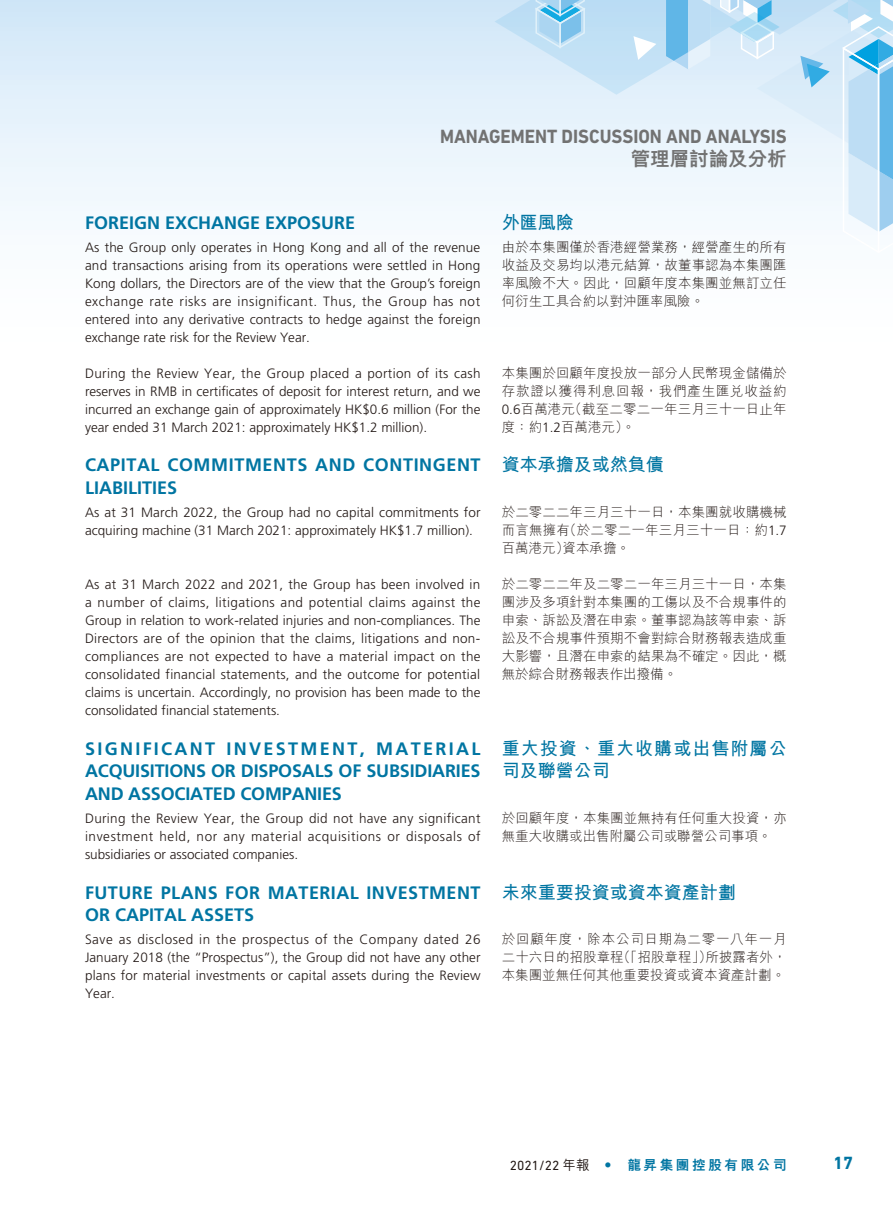
<style>
.page{position:relative;width:893px;height:1212px;background:#fff}
.page>*{position:absolute;margin:0;border:0;box-sizing:border-box;transform-origin:0 0}
.t1{font:700 19.5px "DIN Next LT Pro";color:#727272;scale:.94 1}
.t2{font:800 19.5px "M Hei HK";color:#727272}
.t3{font:700 18px/22.5px "Frutiger LT Std";color:#0075a2;text-align:justify}
.t4{font:700 18px/22.5px "Frutiger LT Std";letter-spacing:.025em;color:#0075a2}
.t5{font:700 18px/22.5px "Frutiger LT Std";letter-spacing:.035em;color:#0075a2}
.t6{font:700 18px "M Hei HK";color:#0075a2}
.t7{font:700 18px/22.5px "M Hei HK";letter-spacing:.06em;color:#0075a2}
.t8{font:700 18px "DIN Next LT Pro";color:#0075a2}
.t9{font:300 13.5px/18px "Frutiger LT Std";color:#231916;text-align:justify}
.t10{font:300 13.5px/18px "M Hei HK";letter-spacing:.005em;color:#231916;text-align:justify}
.t11{font:800 13.5px "M Hei HK";letter-spacing:.2em;color:#0075a2}
.s1{font-family:"Frutiger LT Std"}
.s2{font-family:"DIN Next LT Pro";font-weight:400;color:#231916}
.s3{font-weight:500;color:#231916}
.s4{font-family:"Futura Std";font-weight:300}
</style>
<div class="page">
<svg style="left:0;top:0;width:494px;height:221px"></svg>
<svg style="left:494px;top:0;width:399px;height:232px"></svg>
<h1 class="t1" style="left:440px;top:124px;width:370px">MANAGEMENT DISCUSSION AND ANALYSIS</h1>
<h1 class="t2" style="left:631px;top:149px;width:158px">管理層討論及分析</h1>
<h2 class="t3" style="left:85px;top:211px;width:272px">FOREIGN EXCHANGE EXPOSURE</h2>
<p class="t9" style="left:85px;top:238px;width:397px">As the Group only operates in Hong Kong and all of the revenue and transactions arising from its operations were settled in Hong Kong dollars, the Directors are of the view that the Group’s foreign exchange rate risks are insignificant. Thus, the Group has not entered into any derivative contracts to hedge against the foreign exchange rate risk for the Review Year.</p>
<p class="t9" style="left:85px;top:364px;width:397px">During the Review Year, the Group placed a portion of its cash reserves in RMB in certificates of deposit for interest return, and we incurred an exchange gain of approximately HK$0.6 million (For the year ended 31 March 2021: approximately HK$1.2 million).</p>
<h2 class="t5" style="left:85px;top:454px;width:397px">CAPITAL COMMITMENTS AND CONTINGENT<br>LIABILITIES</h2>
<p class="t9" style="left:85px;top:503px;width:397px">As at 31 March 2022, the Group had no capital commitments for acquiring machine (31 March 2021: approximately HK$1.7 million).</p>
<p class="t9" style="left:85px;top:575px;width:397px">As at 31 March 2022 and 2021, the Group has been involved in a number of claims, litigations and potential claims against the Group in relation to work-related injuries and non-compliances. The Directors are of the opinion that the claims, litigations and non&shy;compliances are not expected to have a material impact on the consolidated financial statements, and the outcome for potential claims is uncertain. Accordingly, no provision has been made to the consolidated financial statements.</p>
<h2 class="t3" style="left:85px;top:737px;width:397px">SIGNIFICANT INVESTMENT, MATERIAL ACQUISITIONS OR DISPOSALS OF SUBSIDIARIES AND ASSOCIATED COMPANIES</h2>
<p class="t9" style="left:85px;top:809px;width:397px">During the Review Year, the Group did not have any significant investment held, nor any material acquisitions or disposals of subsidiaries or associated companies.</p>
<h2 class="t4" style="left:85px;top:881px;width:397px">FUTURE PLANS FOR MATERIAL INVESTMENT<br>OR CAPITAL ASSETS</h2>
<p class="t9" style="left:85px;top:930px;width:397px">Save as disclosed in the prospectus of the Company dated 26<br>January 2018 (the “Prospectus”), the Group did not have any other plans for material investments or capital assets during the Review Year.</p>
<h2 class="t6" style="left:502px;top:209px;width:73px">外匯風險</h2>
<p class="t10" style="left:502px;top:237px;width:286px">由於本集團僅於香港經營業務，經營產生的所有收益及交易均以港元結算，故董事認為本集團匯率風險不大。因此，回顧年度本集團並無訂立任何衍生工具合約以對沖匯率風險。</p>
<p class="t10" style="left:502px;top:363px;width:286px">本集團於回顧年度投放一部分人民幣現金儲備於存款證以獲得利息回報，我們產生匯兌收益約<span class="s1">0.6</span>百萬港元（截至二零二一年三月三十一日止年度：約<span class="s1">1.2</span>百萬港元）。</p>
<h2 class="t6" style="left:502px;top:452px;width:163px">資本承擔及或然負債</h2>
<p class="t10" style="left:502px;top:503px;width:286px">於二零二二年三月三十一日，本集團就收購機械而言無擁有（於二零二一年三月三十一日：約<span class="s1">1.7</span>百萬港元）資本承擔。</p>
<p class="t10" style="left:502px;top:575px;width:286px">於二零二二年及二零二一年三月三十一日，本集團涉及多項針對本集團的工傷以及不合規事件的申索、訴訟及潛在申索。董事認為該等申索、訴訟及不合規事件預期不會對綜合財務報表造成重大影響，且潛在申索的結果為不確定。因此，概無於綜合財務報表作出撥備。</p>
<h2 class="t7" style="left:502px;top:735px;width:286px">重大投資、重大收購或出售附屬公司及聯營公司</h2>
<p class="t10" style="left:502px;top:808px;width:286px">於回顧年度，本集團並無持有任何重大投資，亦無重大收購或出售附屬公司或聯營公司事項。</p>
<h2 class="t6" style="left:502px;top:879px;width:235px">未來重要投資或資本資產計劃</h2>
<p class="t10" style="left:502px;top:930px;width:286px">於回顧年度，除本公司日期為二零一八年一月二十六日的招股章程（「招股章程」）所披露者外，本集團並無任何其他重要投資或資本資產計劃。</p>
<p class="t11" style="left:510px;top:1158px;width:278px"><span class="s2">2021/22</span> <span class="s3">年報</span> <span class="s4">•</span> 龍昇集團控股有限公司</p>
<h2 class="t8" style="left:833px;top:1153px;width:22px">17</h2>
</div>
